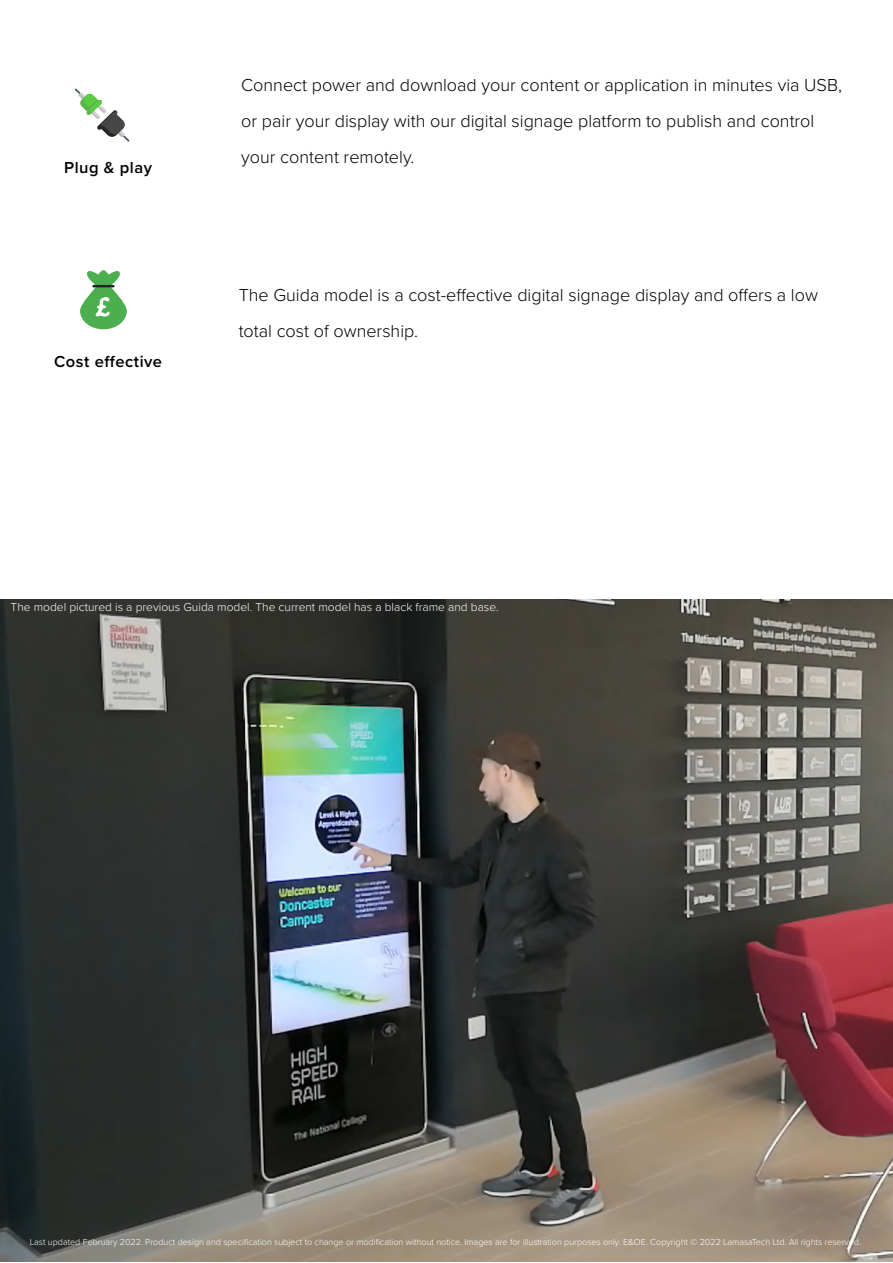
<style>
.page{position:relative;width:893px;height:1263px;background:#fff}
.page>*{position:absolute;margin:0;border:0;box-sizing:border-box;transform-origin:0 0}
.t1{font:27px "Broadsheet";color:#fff}
.t2{font:300 18px/36px "Proxima Nova";color:#000}
.t3{font:600 16.5px "Proxima Nova";letter-spacing:.03em;color:#000}
.t4{font:300 12px "Proxima Nova";color:#fff}
.t5{font:300 9px "Proxima Nova";color:#fff}
</style>
<div class="page">
<svg style="left:80px;top:270px;width:47px;height:59px"></svg>
<hr style="left:92px;top:285px;width:23px;height:2px;background:#262626">
<svg style="left:75px;top:89px;width:54px;height:53px"></svg>
<img style="left:1px;top:600px;width:892px;height:662px">
<p class="t3" style="left:64px;top:155px;width:89px">Plug &amp; play</p>
<h1 class="t1" style="left:96px;top:286px;width:14px">£</h1>
<p class="t3" style="left:54px;top:350px;width:109px">Cost effective</p>
<p class="t2" style="left:241px;top:66px;width:602px">Connect power and download your content or application in minutes via USB, or pair your display with our digital signage platform to publish and control your content remotely.</p>
<p class="t2" style="left:239px;top:276px;width:581px">The Guida model is a cost-effective digital signage display and offers a low total cost of ownership.</p>
<p class="t4" style="left:11px;top:598px;width:490px">The model pictured is a previous Guida model. The current model has a black frame and base.</p>
<p class="t5" style="left:30px;top:1235px;width:833px">Last updated February 2022. Product design and specification subject to change or modification without notice. Images are for illustration purposes only. E&amp;OE. Copyright © 2022 LamasaTech Ltd. All rights reserved.</p>
</div>
